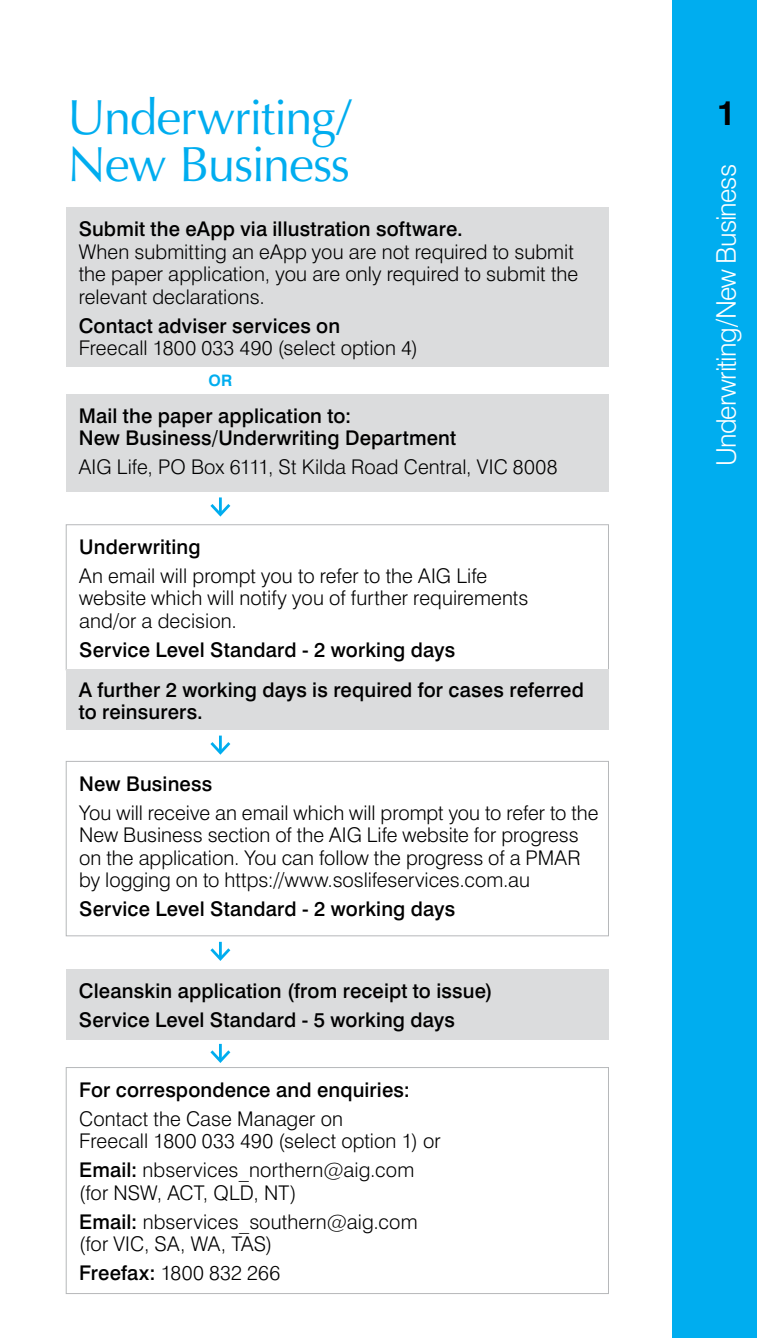
<style>
.page{position:relative;width:757px;height:1338px;background:#fff}
.page>*{position:absolute;margin:0;border:0;box-sizing:border-box;transform-origin:0 0}
.t1{font:49.5px/47.2px "Optima";letter-spacing:-.03em;color:#00adef}
.t2{font:700 33.75px "Swiss 721 BT";color:#000}
.t3{font:300 27px "Swiss 721 BT";letter-spacing:-.035em;color:#fff}
.t4{font:300 20.25px/22.5px "Swiss 721 BT";color:#000}
.t5{font:500 20.25px/22.5px "Swiss 721 BT";letter-spacing:.005em;color:#000}
.t6{font:300 20.25px "Swiss 721 BT";letter-spacing:.02em;color:#000}
.t7{font:700 15.75px "Swiss 721 BT";color:#00adef}
.s1{font-weight:500}
</style>
<div class="page">
<div style="left:66px;top:207px;width:542px;height:160px;background:#dbdcdd"></div>
<div style="left:66px;top:394px;width:542px;height:97px;background:#dbdcdd"></div>
<hr style="left:219px;top:736px;width:3px;height:17px;background:#00adef">
<svg style="left:210px;top:739px;width:21px;height:16px"></svg>
<div style="left:66px;top:524px;width:542px;height:146px;border:1px solid #b6b8ba"></div>
<div style="left:66px;top:670px;width:542px;height:60px;background:#dbdcdd"></div>
<hr style="left:219px;top:942px;width:3px;height:17px;background:#00adef">
<svg style="left:210px;top:945px;width:21px;height:16px"></svg>
<hr style="left:219px;top:497px;width:3px;height:17px;background:#00adef">
<svg style="left:210px;top:501px;width:21px;height:16px"></svg>
<div style="left:66px;top:1067px;width:542px;height:227px;border:1px solid #b6b8ba"></div>
<div style="left:66px;top:969px;width:542px;height:70px;background:#dbdcdd"></div>
<div style="left:66px;top:761px;width:542px;height:175px;border:1px solid #b6b8ba"></div>
<hr style="left:219px;top:1044px;width:3px;height:17px;background:#00adef">
<svg style="left:210px;top:1047px;width:21px;height:16px"></svg>
<div style="left:672px;top:0;width:84px;height:1338px;background:#00adef"></div>
<h1 class="t1" style="left:67px;top:94px;width:285px">Underwriting/<br>New Business</h1>
<p class="t5" style="left:79px;top:218px;width:385px">Submit the eApp via illustration software.</p>
<p class="t4" style="left:79px;top:240px;width:501px">When submitting an eApp you are not required to submit the paper application, you are only required to submit the relevant declarations.</p>
<p class="t5" style="left:79px;top:314px;width:263px">Contact adviser services on</p>
<p class="t4" style="left:79px;top:337px;width:340px">Freecall 1800 033 490 (select option 4)</p>
<p class="t7" style="left:208px;top:371px;width:25px">OR</p>
<p class="t5" style="left:79px;top:404px;width:379px">Mail the paper application to:<br>New Business/Underwriting Department</p>
<p class="t4" style="left:79px;top:455px;width:480px">AIG Life, PO Box 6111, St Kilda Road Central, VIC 8008</p>
<p class="t5" style="left:79px;top:535px;width:123px">Underwriting</p>
<p class="t4" style="left:79px;top:564px;width:450px">An email will prompt you to refer to the AIG Life website which will notify you of further requirements and/or a decision.</p>
<p class="t5" style="left:79px;top:629px;width:506px;line-height:40.1px">Service Level Standard - 2 working days<br>A further 2 working days is required for cases referred</p>
<p class="t5" style="left:79px;top:701px;width:126px">to reinsurers.</p>
<p class="t5" style="left:79px;top:772px;width:134px">New Business</p>
<p class="t4" style="left:79px;top:801px;width:520px">You will receive an email which will prompt you to refer to the New Business section of the AIG Life website for progress on the application. You can follow the progress of a PMAR by logging on to https://www.soslifeservices.com.au</p>
<p class="t5" style="left:79px;top:897px;width:377px">Service Level Standard - 2 working days</p>
<p class="t5" style="left:79px;top:976px;width:415px;line-height:28.8px">Cleanskin application (from receipt to issue)<br>Service Level Standard - 5 working days</p>
<p class="t5" style="left:79px;top:1078px;width:332px">For correspondence and enquiries:</p>
<p class="t4" style="left:79px;top:1107px;width:362px">Contact the Case Manager on<br>Freecall 1800 033 490 (select option 1) or</p>
<p class="t4" style="left:79px;top:1158px;width:336px"><span class="s1">Email:</span> nbservices_northern@aig.com (for NSW, ACT, QLD, NT)</p>
<p class="t4" style="left:79px;top:1210px;width:339px"><span class="s1">Email:</span> nbservices_southern@aig.com (for VIC, SA, WA, TAS)</p>
<p class="t6" style="left:79px;top:1260px;width:202px"><span class="s1">Freefax:</span> 1800 832 266</p>
<h2 class="t2" style="left:716px;top:92px;width:21px">1</h2>
<h3 class="t3" style="left:709px;top:466px;width:303px;rotate:-90deg">Underwriting/New Business</h3>
</div>
